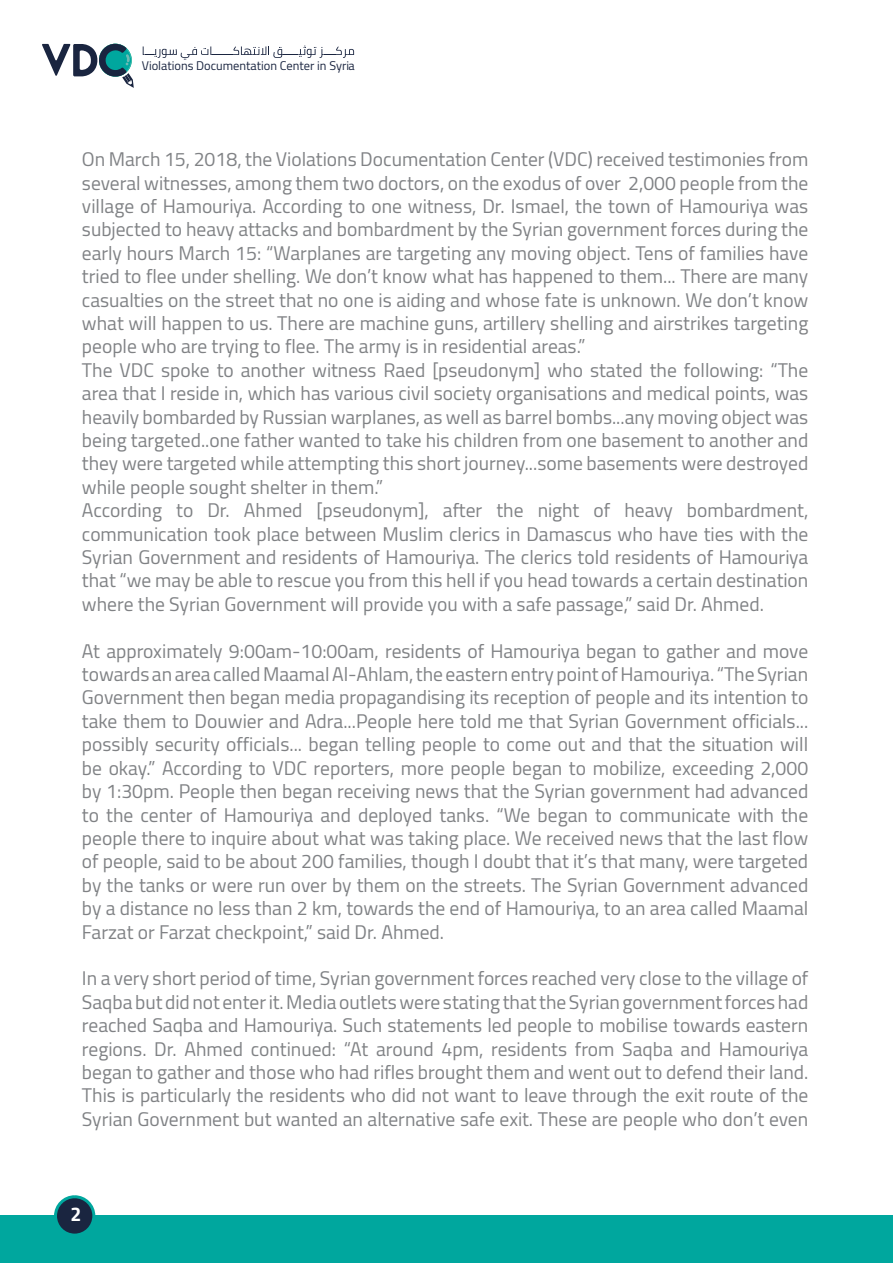
<style>
.page{position:relative;width:893px;height:1263px;background:#fff}
.page>*{position:absolute;margin:0;border:0;box-sizing:border-box;transform-origin:0 0}
.t1{font:19.5px/23.4px "Cairo";color:#808285;text-align:justify}
.t2{font:700 19.5px "Cairo";color:#fff}
.t3{font:12.45px "Cairo";color:#1a2540}
</style>
<div class="page">
<div style="left:0;top:1216px;width:893px;height:47px;background:#00a79e"></div>
<div style="left:54px;top:1195px;width:41px;height:41px;background:#1a2540;border:3px solid #00a79e;border-radius:50%"></div>
<svg style="left:143px;top:46px;width:211px;height:14px"></svg>
<svg style="left:42px;top:44px;width:92px;height:44px"></svg>
<p class="t3" style="left:142px;top:55px;width:215px">Violations Documentation Center in Syria</p>
<p class="t1" style="left:82px;top:147px;width:728px;text-align:left">On March 15, 2018, the Violations Documentation Center (VDC) received testimonies from several witnesses, among them two doctors, on the exodus of over 2,000 people from the village of Hamouriya. According to one witness, Dr. Ismael, the town of Hamouriya was subjected to heavy attacks and bombardment by the Syrian government forces during the early hours March 15: “Warplanes are targeting any moving object. Tens of families have tried to flee under shelling. We don’t know what has happened to them... There are many casualties on the street that no one is aiding and whose fate is unknown. We don’t know what will happen to us. There are machine guns, artillery shelling and airstrikes targeting people who are trying to flee. The army is in residential areas.”<br>The VDC spoke to another witness Raed [pseudonym] who stated the following: “The area that I reside in, which has various civil society organisations and medical points, was heavily bombarded by Russian warplanes, as well as barrel bombs...any moving object was being targeted..one father wanted to take his children from one basement to another and they were targeted while attempting this short journey...some basements were destroyed while people sought shelter in them.”<br>According to Dr. Ahmed [pseudonym], after the night of heavy bombardment, communication took place between Muslim clerics in Damascus who have ties with the Syrian Government and residents of Hamouriya. The clerics told residents of Hamouriya that “we may be able to rescue you from this hell if you head towards a certain destination where the Syrian Government will provide you with a safe passage,” said Dr. Ahmed.</p>
<p class="t1" style="left:82px;top:639px;width:728px">At approximately 9:00am-10:00am, residents of Hamouriya began to gather and move towards an area called Maamal Al-Ahlam, the eastern entry point of Hamouriya. “The Syrian Government then began media propagandising its reception of people and its intention to take them to Douwier and Adra...People here told me that Syrian Government officials... possibly security officials... began telling people to come out and that the situation will be okay.” According to VDC reporters, more people began to mobilize, exceeding 2,000 by 1:30pm. People then began receiving news that the Syrian government had advanced to the center of Hamouriya and deployed tanks. “We began to communicate with the people there to inquire about what was taking place. We received news that the last flow of people, said to be about 200 families, though I doubt that it’s that many, were targeted by the tanks or were run over by them on the streets. The Syrian Government advanced by a distance no less than 2 km, towards the end of Hamouriya, to an area called Maamal Farzat or Farzat checkpoint,” said Dr. Ahmed.</p>
<p class="t1" style="left:82px;top:966px;width:728px">In a very short period of time, Syrian government forces reached very close to the village of Saqba but did not enter it. Media outlets were stating that the Syrian government forces had reached Saqba and Hamouriya. Such statements led people to mobilise towards eastern regions. Dr. Ahmed continued: “At around 4pm, residents from Saqba and Hamouriya began to gather and those who had rifles brought them and went out to defend their land.<br>This is particularly the residents who did not want to leave through the exit route of the Syrian Government but wanted an alternative safe exit. These are people who don’t even</p>
<p class="t2" style="left:71px;top:1202px;width:12px">2</p>
</div>
